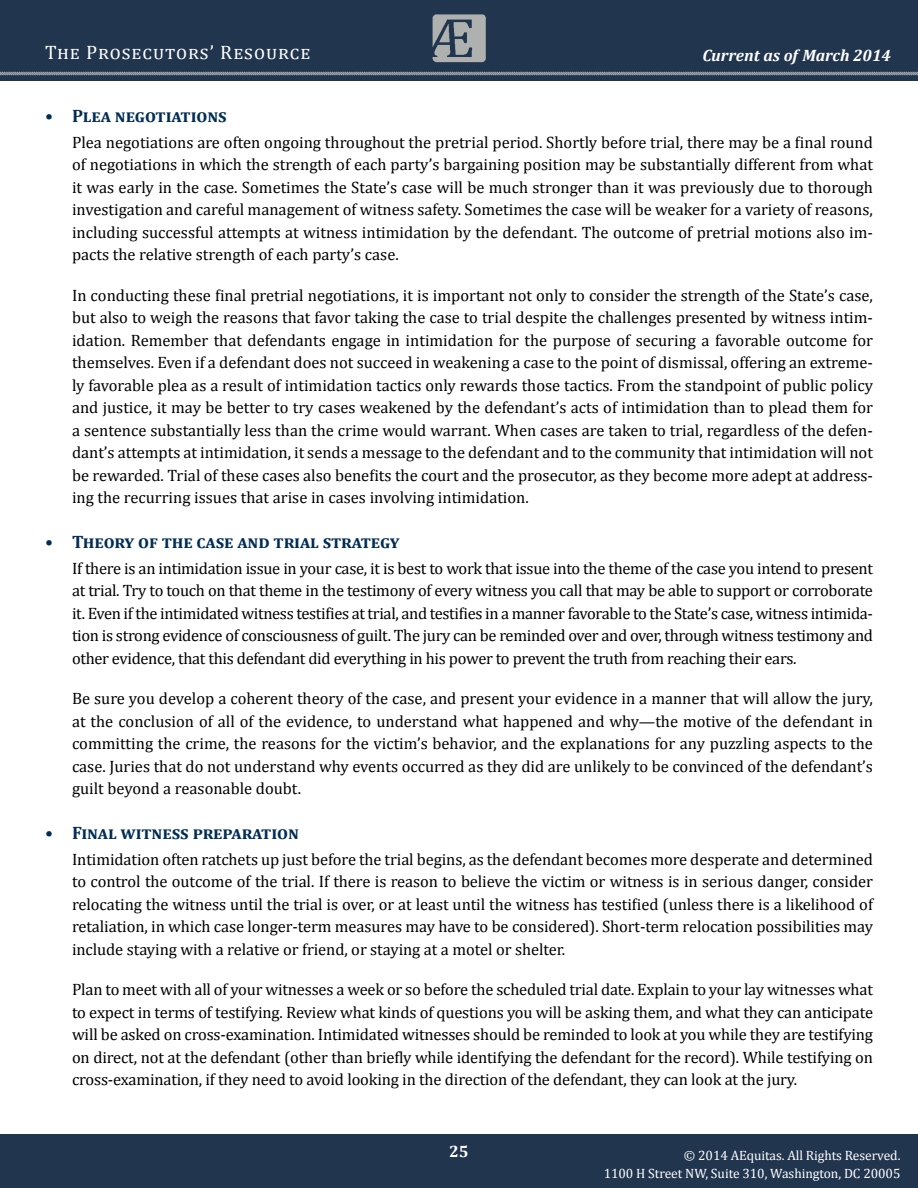
<style>
.page{position:relative;width:918px;height:1188px;background:#fff}
.page>*{position:absolute;margin:0;border:0;box-sizing:border-box;transform-origin:0 0}
.t1{font:19.5px "Cambria";letter-spacing:.05em;color:#fff}
.t2{font:700 18px "Cambria";letter-spacing:-.005em;color:#002d56}
.t3{font:700 18px "Cambria";letter-spacing:.025em;color:#002d56}
.t4{font:16.5px/22.5px "Cambria";letter-spacing:-.005em;color:#000;text-align:justify}
.t5{font:italic 700 16.5px "Cambria";color:#fff}
.t6{font:700 16.5px "Cambria";color:#fff}
.t7{font:13.5px/18px "Cambria";letter-spacing:-.005em;color:#fff;text-align:right}
</style>
<div class="page">
<div style="left:0;top:0;width:918px;height:80px;background:#21354f"></div>
<div style="left:0;top:1134px;width:918px;height:54px;background:#21354f"></div>
<svg style="left:0;top:71px;width:918px;height:5px"></svg>
<img style="left:432px;top:14px;width:54px;height:49px">
<p class="t1" style="left:45px;top:41px;width:267px">The Prosecutors’ Resource</p>
<p class="t5" style="left:702px;top:45px;width:190px">Current as of March 2014</p>
<p class="t2" style="left:45px;top:105px;width:183px">• Plea negotiations</p>
<p class="t4" style="left:72px;top:131px;width:803px">Plea negotiations are often ongoing throughout the pretrial period. Shortly before trial, there may be a final round of negotiations in which the strength of each party’s bargaining position may be substantially different from what it was early in the case. Sometimes the State’s case will be much stronger than it was previously due to thorough investigation and careful management of witness safety. Sometimes the case will be weaker for a variety of reasons, including successful attempts at witness intimidation by the defendant. The outcome of pretrial motions also im&shy;pacts the relative strength of each party’s case.</p>
<p class="t4" style="left:72px;top:284px;width:803px">In conducting these final pretrial negotiations, it is important not only to consider the strength of the State’s case, but also to weigh the reasons that favor taking the case to trial despite the challenges presented by witness intim&shy;idation. Remember that defendants engage in intimidation for the purpose of securing a favorable outcome for themselves. Even if a defendant does not succeed in weakening a case to the point of dismissal, offering an extreme&shy;ly favorable plea as a result of intimidation tactics only rewards those tactics. From the standpoint of public policy and justice, it may be better to try cases weakened by the defendant’s acts of intimidation than to plead them for a sentence substantially less than the crime would warrant. When cases are taken to trial, regardless of the defen&shy;dant’s attempts at intimidation, it sends a message to the defendant and to the community that intimidation will not be rewarded. Trial of these cases also benefits the court and the prosecutor, as they become more adept at address&shy;ing the recurring issues that arise in cases involving intimidation.</p>
<p class="t3" style="left:45px;top:531px;width:356px">• Theory of the case and trial strategy</p>
<p class="t4" style="left:72px;top:557px;width:803px">If there is an intimidation issue in your case, it is best to work that issue into the theme of the case you intend to present at trial. Try to touch on that theme in the testimony of every witness you call that may be able to support or corroborate it. Even if the intimidated witness testifies at trial, and testifies in a manner favorable to the State’s case, witness intimida&shy;tion is strong evidence of consciousness of guilt. The jury can be reminded over and over, through witness testimony and other evidence, that this defendant did everything in his power to prevent the truth from reaching their ears.</p>
<p class="t4" style="left:72px;top:687px;width:803px">Be sure you develop a coherent theory of the case, and present your evidence in a manner that will allow the jury, at the conclusion of all of the evidence, to understand what happened and why—the motive of the defendant in committing the crime, the reasons for the victim’s behavior, and the explanations for any puzzling aspects to the case. Juries that do not understand why events occurred as they did are unlikely to be convinced of the defendant’s guilt beyond a reasonable doubt.</p>
<p class="t2" style="left:45px;top:822px;width:256px">• Final witness preparation</p>
<p class="t4" style="left:72px;top:848px;width:803px">Intimidation often ratchets up just before the trial begins, as the defendant becomes more desperate and determined to control the outcome of the trial. If there is reason to believe the victim or witness is in serious danger, consider relocating the witness until the trial is over, or at least until the witness has testified (unless there is a likelihood of retaliation, in which case longer-term measures may have to be considered). Short-term relocation possibilities may include staying with a relative or friend, or staying at a motel or shelter.</p>
<p class="t4" style="left:72px;top:978px;width:803px">Plan to meet with all of your witnesses a week or so before the scheduled trial date. Explain to your lay witnesses what to expect in terms of testifying. Review what kinds of questions you will be asking them, and what they can anticipate will be asked on cross-examination. Intimidated witnesses should be reminded to look at you while they are testifying on direct, not at the defendant (other than briefly while identifying the defendant for the record). While testifying on cross-examination, if they need to avoid looking in the direction of the defendant, they can look at the jury.</p>
<p class="t6" style="left:449px;top:1142px;width:21px">25</p>
<p class="t7" style="left:604px;top:1146px;width:298px">© 2014 AEquitas. All Rights Reserved.<br>1100 H Street NW, Suite 310, Washington, DC 20005</p>
</div>
